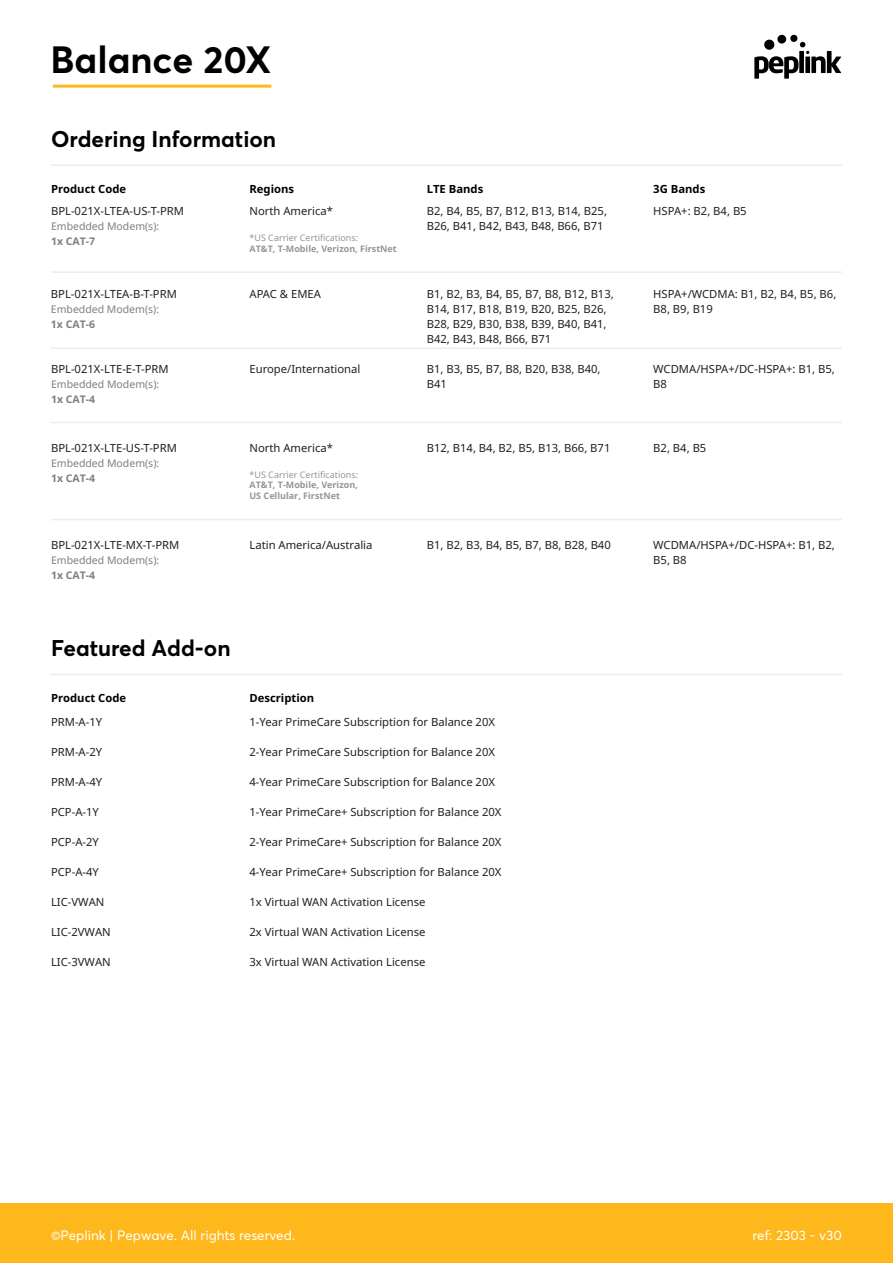
<style>
.page{position:relative;width:893px;height:1263px;background:#fff}
.page>*{position:absolute;margin:0;border:0;box-sizing:border-box;transform-origin:0 0}
.t1{font:700 37.5px "Averta";color:#000}
.t2{font:700 22.5px "Averta";color:#000}
.t3{font:13.5px "Averta";color:#fff}
.t4{font:11.25px/15px "Noto Sans";color:#231f20}
.t5{font:700 11.25px "Noto Sans";color:#000}
.t6{font:10.5px "Noto Sans";color:#7f7f7f}
.t7{font:700 10.5px "Noto Sans";color:#7f7f7f}
.t8{font:700 9px/10.8px "Noto Sans";color:#939598}
.t9{font:9px "Noto Sans";color:#939598}
</style>
<div class="page">
<div style="left:0;top:1203px;width:893px;height:60px;background:#ffb81c"></div>
<svg style="left:754px;top:34px;width:87px;height:45px"></svg>
<hr style="left:53px;top:85px;width:218px;height:3px;background:#ffb81c">
<hr style="left:51px;top:422px;width:791px;height:1px;background:#ececec">
<hr style="left:51px;top:271px;width:791px;height:2px;background:#ececec">
<hr style="left:51px;top:519px;width:791px;height:1px;background:#ececec">
<hr style="left:51px;top:164px;width:791px;height:2px;background:#ececec">
<hr style="left:51px;top:347px;width:791px;height:2px;background:#ececec">
<hr style="left:51px;top:674px;width:791px;height:1px;background:#ececec">
<h1 class="t1" style="left:50px;top:36px;width:222px">Balance 20X</h1>
<h2 class="t2" style="left:51px;top:125px;width:227px">Ordering Information</h2>
<p class="t5" style="left:51px;top:182px;width:77px">Product Code</p>
<p class="t5" style="left:249px;top:182px;width:46px">Regions</p>
<p class="t5" style="left:427px;top:182px;width:58px">LTE Bands</p>
<p class="t5" style="left:653px;top:182px;width:53px">3G Bands</p>
<p class="t4" style="left:51px;top:204px;width:135px">BPL-021X-LTEA-US-T-PRM</p>
<p class="t6" style="left:51px;top:220px;width:110px">Embedded Modem(s):</p>
<p class="t7" style="left:51px;top:235px;width:46px">1x CAT-7</p>
<p class="t4" style="left:249px;top:204px;width:85px">North America*</p>
<p class="t9" style="left:249px;top:233px;width:110px">*US Carrier Certifications:</p>
<p class="t8" style="left:249px;top:243px;width:149px">AT&amp;T, T-Mobile, Verizon, FirstNet</p>
<p class="t4" style="left:427px;top:204px;width:182px">B2, B4, B5, B7, B12, B13, B14, B25,</p>
<p class="t4" style="left:653px;top:204px;width:95px">HSPA+: B2, B4, B5</p>
<p class="t4" style="left:427px;top:219px;width:178px">B26, B41, B42, B43, B48, B66, B71</p>
<p class="t4" style="left:51px;top:286px;width:128px">BPL-021X-LTEA-B-T-PRM</p>
<p class="t6" style="left:51px;top:303px;width:110px">Embedded Modem(s):</p>
<p class="t7" style="left:51px;top:318px;width:46px">1x CAT-6</p>
<p class="t4" style="left:249px;top:286px;width:73px">APAC &amp; EMEA</p>
<p class="t4" style="left:653px;top:286px;width:185px">HSPA+/WCDMA: B1, B2, B4, B5, B6,<br>B8, B9, B19</p>
<p class="t4" style="left:427px;top:286px;width:189px">B1, B2, B3, B4, B5, B7, B8, B12, B13,<br>B14, B17, B18, B19, B20, B25, B26,<br>B28, B29, B30, B38, B39, B40, B41,<br>B42, B43, B48, B66, B71</p>
<p class="t4" style="left:51px;top:362px;width:119px">BPL-021X-LTE-E-T-PRM</p>
<p class="t6" style="left:51px;top:379px;width:110px">Embedded Modem(s):</p>
<p class="t7" style="left:51px;top:394px;width:46px">1x CAT-4</p>
<p class="t4" style="left:249px;top:362px;width:112px">Europe/International</p>
<p class="t4" style="left:653px;top:362px;width:183px">WCDMA/HSPA+/DC-HSPA+: B1, B5,<br>B8</p>
<p class="t4" style="left:427px;top:362px;width:175px">B1, B3, B5, B7, B8, B20, B38, B40,<br>B41</p>
<p class="t4" style="left:51px;top:440px;width:127px">BPL-021X-LTE-US-T-PRM</p>
<p class="t6" style="left:51px;top:457px;width:110px">Embedded Modem(s):</p>
<p class="t7" style="left:51px;top:472px;width:46px">1x CAT-4</p>
<p class="t4" style="left:249px;top:440px;width:85px">North America*</p>
<p class="t9" style="left:249px;top:469px;width:110px">*US Carrier Certifications:</p>
<p class="t8" style="left:249px;top:480px;width:110px">AT&amp;T, T-Mobile, Verizon,<br>US Cellular, FirstNet</p>
<p class="t4" style="left:427px;top:440px;width:185px">B12, B14, B4, B2, B5, B13, B66, B71</p>
<p class="t4" style="left:653px;top:440px;width:55px">B2, B4, B5</p>
<p class="t4" style="left:51px;top:537px;width:130px">BPL-021X-LTE-MX-T-PRM</p>
<p class="t6" style="left:51px;top:554px;width:110px">Embedded Modem(s):</p>
<p class="t7" style="left:51px;top:569px;width:46px">1x CAT-4</p>
<p class="t4" style="left:249px;top:537px;width:124px">Latin America/Australia</p>
<p class="t4" style="left:653px;top:537px;width:183px">WCDMA/HSPA+/DC-HSPA+: B1, B2,<br>B5, B8</p>
<p class="t4" style="left:427px;top:537px;width:186px">B1, B2, B3, B4, B5, B7, B8, B28, B40</p>
<h2 class="t2" style="left:51px;top:634px;width:181px">Featured Add-on</h2>
<p class="t5" style="left:51px;top:692px;width:77px">Product Code</p>
<p class="t5" style="left:249px;top:692px;width:66px">Description</p>
<p class="t4" style="left:51px;top:715px;width:53px">PRM-A-1Y</p>
<p class="t4" style="left:51px;top:745px;width:53px">PRM-A-2Y</p>
<p class="t4" style="left:51px;top:775px;width:53px">PRM-A-4Y</p>
<p class="t4" style="left:51px;top:805px;width:49px">PCP-A-1Y</p>
<p class="t4" style="left:51px;top:835px;width:49px">PCP-A-2Y</p>
<p class="t4" style="left:51px;top:865px;width:49px">PCP-A-4Y</p>
<p class="t4" style="left:51px;top:895px;width:55px">LIC-VWAN</p>
<p class="t4" style="left:51px;top:925px;width:61px">LIC-2VWAN</p>
<p class="t4" style="left:51px;top:955px;width:61px">LIC-3VWAN</p>
<p class="t4" style="left:249px;top:715px;width:247px">1-Year PrimeCare Subscription for Balance 20X</p>
<p class="t4" style="left:249px;top:745px;width:247px">2-Year PrimeCare Subscription for Balance 20X</p>
<p class="t4" style="left:249px;top:775px;width:247px">4-Year PrimeCare Subscription for Balance 20X</p>
<p class="t4" style="left:249px;top:805px;width:253px">1-Year PrimeCare+ Subscription for Balance 20X</p>
<p class="t4" style="left:249px;top:835px;width:253px">2-Year PrimeCare+ Subscription for Balance 20X</p>
<p class="t4" style="left:249px;top:865px;width:253px">4-Year PrimeCare+ Subscription for Balance 20X</p>
<p class="t4" style="left:249px;top:895px;width:177px">1x Virtual WAN Activation License</p>
<p class="t4" style="left:249px;top:925px;width:177px">2x Virtual WAN Activation License</p>
<p class="t4" style="left:249px;top:955px;width:177px">3x Virtual WAN Activation License</p>
<p class="t3" style="left:51px;top:1226px;width:246px">©Peplink | Pepwave. All rights reserved.</p>
<p class="t3" style="left:752px;top:1226px;width:91px">ref: 2303 - v30</p>
</div>
